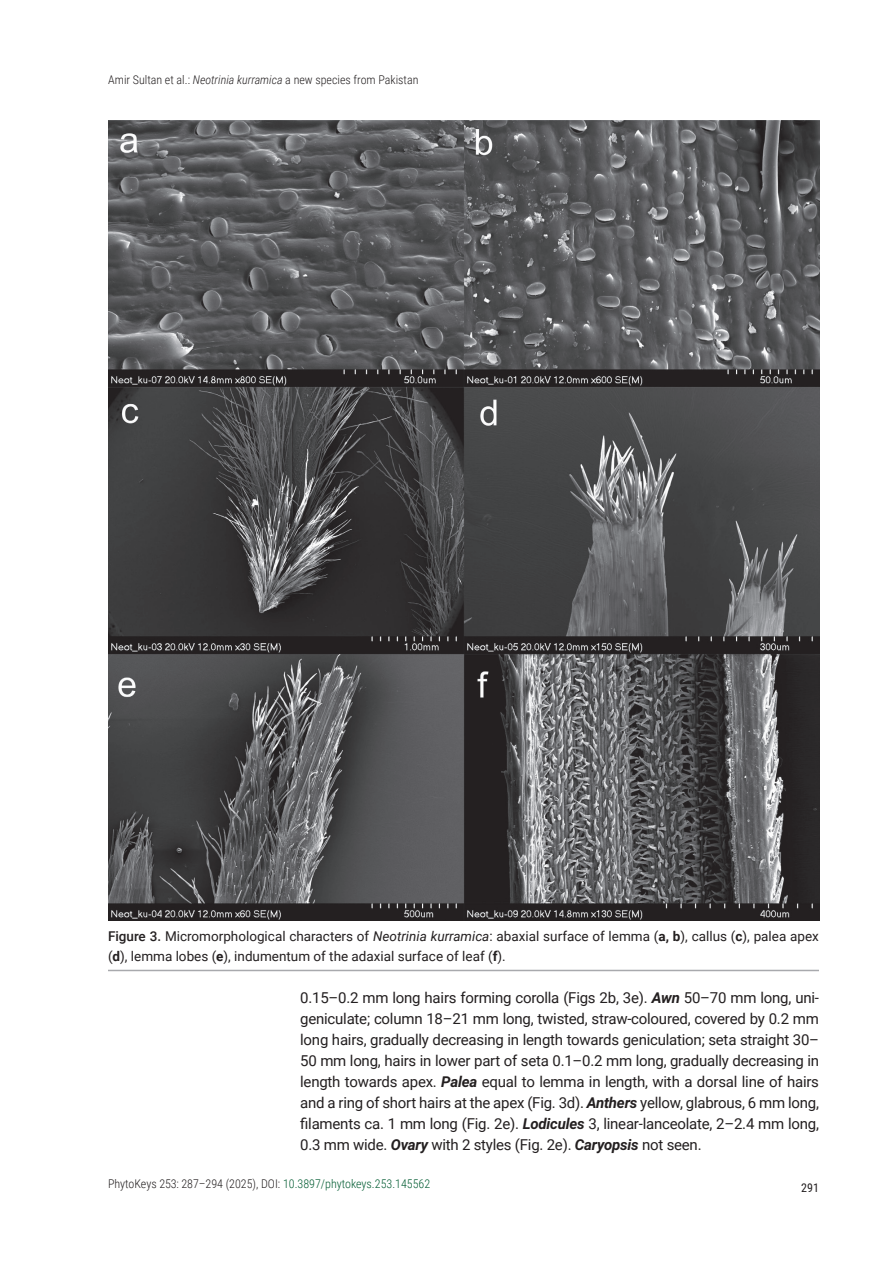
<style>
.page{position:relative;width:893px;height:1263px;background:#fff}
.page>*{position:absolute;margin:0;border:0;box-sizing:border-box;transform-origin:0 0}
.Body_text{font:15px/21px "Roboto";letter-spacing:-.015em;color:#231f20;text-align:justify}
.FIG_-_Caption{font:13.5px/19.8px "Roboto";color:#231f20}
.t1{font:300 12px "Roboto Condensed";color:#231f20}
.t2{font:12px "Roboto Condensed";color:#231f20}
.s1{font-style:italic}
.s2{font-weight:500}
.s3{font-weight:700}
.s4{font-weight:700;font-style:italic}
.s5{color:#005b31}
</style>
<div class="page">
<hr style="left:108px;top:970px;width:711px;height:1px;background:#a8a9ad">
<img style="left:108px;top:121px;width:711px;height:800px">
<p class="t1" style="left:108px;top:71px;width:312px">Amir Sultan et al.: <span class="s1">Neotrinia kurramica</span> a new species from Pakistan</p>
<p class="FIG_-_Caption" style="left:108px;top:926px;width:712px"><span class="s2">Figure 3.</span> Micromorphological characters of <span class="s1">Neotrinia kurramica</span>: abaxial surface of lemma (<span class="s3">a, b</span>), callus (<span class="s3">c</span>), palea apex (<span class="s3">d</span>), lemma lobes (<span class="s3">e</span>), indumentum of the adaxial surface of leaf (<span class="s3">f</span>).</p>
<p class="Body_text" style="left:300px;top:986px;width:520px">0.15–0.2 mm long hairs forming corolla (Figs 2b, 3e). <span class="s4">Awn</span> 50–70 mm long, uni&shy;geniculate; column 18–21 mm long, twisted, straw-coloured, covered by 0.2 mm long hairs, gradually decreasing in length towards geniculation; seta straight 30– 50 mm long, hairs in lower part of seta 0.1–0.2 mm long, gradually decreasing in length towards apex. <span class="s4">Palea</span> equal to lemma in length, with a dorsal line of hairs and a ring of short hairs at the apex (Fig. 3d). <span class="s4">Anthers</span> yellow, glabrous, 6 mm long, filaments ca. 1 mm long (Fig. 2e). <span class="s4">Lodicules</span> 3, linear-lanceolate, 2–2.4 mm long, 0.3 mm wide. <span class="s4">Ovary</span> with 2 styles (Fig. 2e). <span class="s4">Caryopsis</span> not seen.</p>
<p class="t1" style="left:108px;top:1175px;width:324px">PhytoKeys 253: 287–294 (2025), DOI: <span class="s5">10.3897/phytokeys.253.145562</span></p>
<p class="t2" style="left:801px;top:1179px;width:19px">291</p>
</div>
